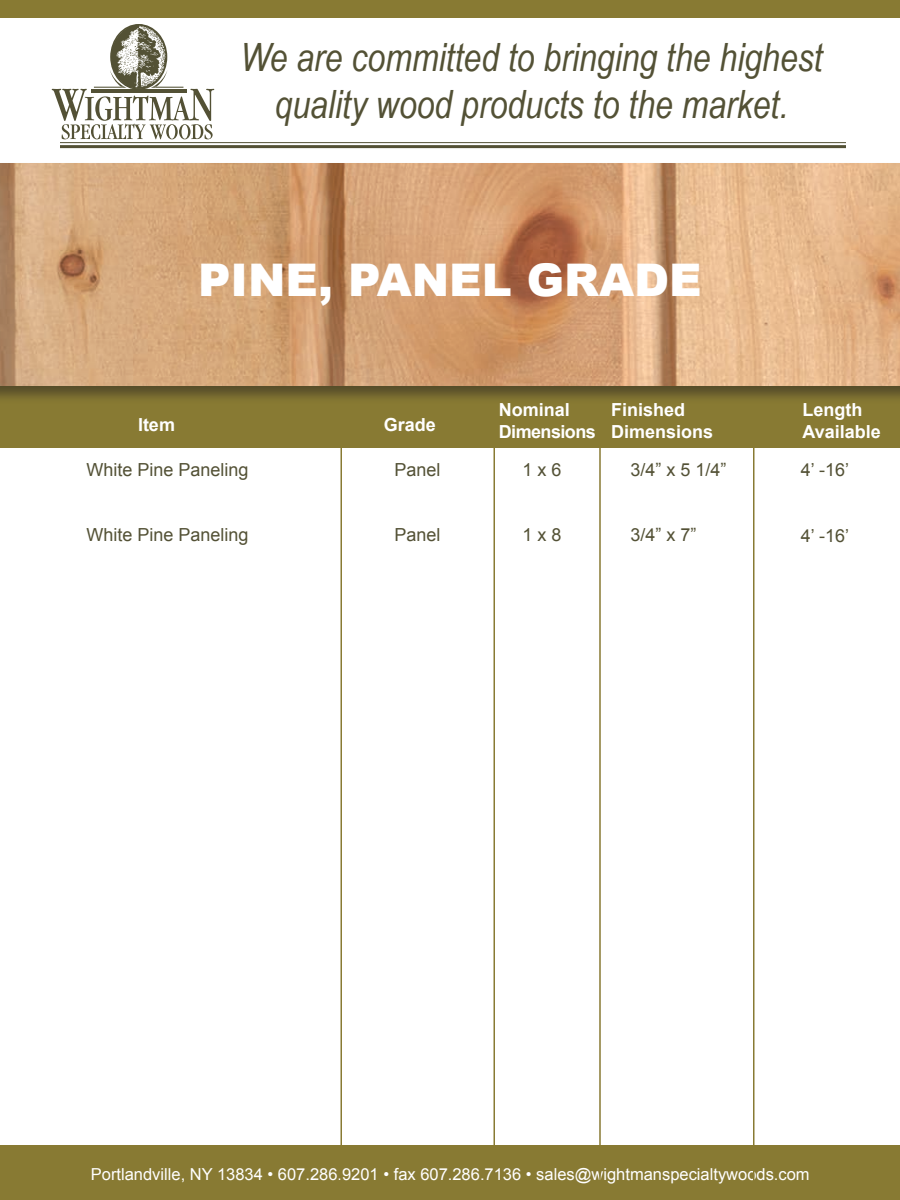
<style>
.page{position:relative;width:900px;height:1200px;background:#fff}
.page>*{position:absolute;margin:0;border:0;box-sizing:border-box;transform-origin:0 0}
.t1{font:900 45px "Arial";color:#fff}
.t2{font:italic 39px/46.8px "Arial Narrow";color:#535135;text-align:center}
.t3{font:18px "Arial";color:#535135}
.t4{font:700 18px "Arial";color:#fff}
.t5{font:700 18px "Arial";letter-spacing:-.03em;color:#fff}
.t6{font:16.5px "Arial";color:#fff}
</style>
<div class="page">
<svg style="left:52px;top:24px;width:162px;height:115px"></svg>
<hr style="left:60px;top:142px;width:786px;height:1px;background:#535135">
<hr style="left:60px;top:145px;width:786px;height:3px;background:#535135">
<div style="left:0;top:0;width:900px;height:17px;background:#887a33"></div>
<div style="left:0;top:1145px;width:900px;height:55px;background:#887a33"></div>
<div style="left:0;top:351px;width:900px;height:97px;background:#887a33"></div>
<div style="left:0;top:161px;width:900px;height:243px;background:#231f20;opacity:.5"></div>
<img style="left:0;top:163px;width:900px;height:222px">
<hr style="left:340px;top:403px;width:2px;height:797px;background:#887a33">
<hr style="left:494px;top:403px;width:1px;height:797px;background:#887a33">
<hr style="left:599px;top:403px;width:2px;height:797px;background:#887a33">
<hr style="left:753px;top:403px;width:1px;height:797px;background:#887a33">
<p class="t2" style="left:240px;top:33px;width:584px">We are committed to bringing the highest quality wood products to the market.</p>
<p class="t1" style="left:198px;top:247px;width:505px">PINE, PANEL GRADE</p>
<p class="t4" style="left:138px;top:413px;width:39px">Item</p>
<p class="t4" style="left:384px;top:413px;width:54px">Grade</p>
<p class="t4" style="left:499px;top:398px;width:73px">Nominal</p>
<p class="t5" style="left:499px;top:420px;width:99px">Dimensions</p>
<p class="t4" style="left:611px;top:398px;width:76px">Finished</p>
<p class="t4" style="left:611px;top:420px;width:104px">Dimensions</p>
<p class="t3" style="left:86px;top:458px;width:164px">White Pine Paneling</p>
<p class="t3" style="left:86px;top:523px;width:164px">White Pine Paneling</p>
<p class="t3" style="left:394px;top:458px;width:48px">Panel</p>
<p class="t3" style="left:523px;top:458px;width:41px">1 x 6</p>
<p class="t3" style="left:631px;top:458px;width:98px">3/4” x 5 1/4”</p>
<p class="t3" style="left:394px;top:523px;width:48px">Panel</p>
<p class="t3" style="left:523px;top:523px;width:41px">1 x 8</p>
<p class="t3" style="left:631px;top:523px;width:68px">3/4” x 7”</p>
<p class="t4" style="left:802px;top:398px;width:61px">Length</p>
<p class="t4" style="left:802px;top:420px;width:80px">Available</p>
<p class="t3" style="left:801px;top:458px;width:50px">4’ -16’</p>
<p class="t3" style="left:801px;top:524px;width:50px">4’ -16’</p>
<p class="t6" style="left:91px;top:1163px;width:720px">Portlandville, NY 13834 • 607.286.9201 • fax 607.286.7136 • sales@wightmanspecialtywoods.com</p>
</div>
